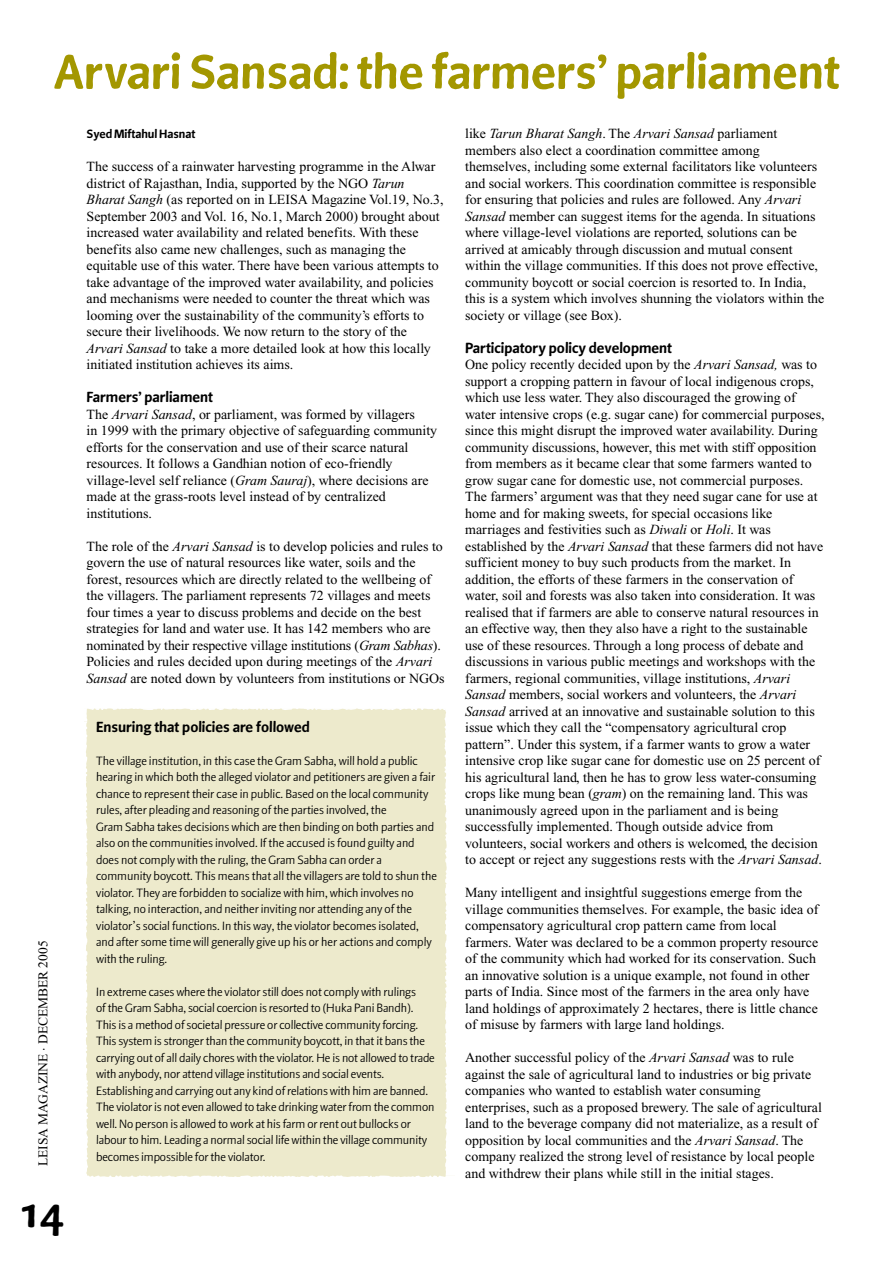
<style>
.page{position:relative;width:893px;height:1263px;background:#fff}
.page>*{position:absolute;margin:0;border:0;box-sizing:border-box;transform-origin:0 0}
.t1{font:54px "Beo Sans Bold R11";color:#a39700}
.t2{font:48px "Beo Sans Bold R11";color:#000}
.t3{font:16.5px "Beo Sans Bold R11";color:#000}
.t4{font:13.95px/16.5px "Times";color:#000}
.t5{font:13.5px/16.5px "Beo Sans R11";color:#000}
.t6{font:13.5px "Times";color:#000}
.t7{font:13.5px "Beo Sans Bold R11";color:#000}
.s1{font-style:italic}
</style>
<div class="page">
<div style="left:84px;top:708px;width:363px;height:468px;background:#edeacc"></div>
<h1 class="t1" style="left:54px;top:52px;width:787px">Arvari Sansad: the farmers’ parliament</h1>
<p class="t6" style="left:38px;top:1166px;width:227px;rotate:-90deg">LEISA MAGAZINE . DECEMBER 2005</p>
<h2 class="t2" style="left:20px;top:1195px;width:47px">14</h2>
<p class="t7" style="left:87px;top:129px;width:110px">Syed Miftahul Hasnat</p>
<p class="t4" style="left:87px;top:159px;width:358px">The success of a rainwater harvesting programme in the Alwar district of Rajasthan, India, supported by the NGO <span class="s1">Tarun Bharat Sangh</span> (as reported on in LEISA Magazine Vol.19, No.3, September 2003 and Vol. 16, No.1, March 2000) brought about increased water availability and related benefits. With these benefits also came new challenges, such as managing the equitable use of this water. There have been various attempts to take advantage of the improved water availability, and policies and mechanisms were needed to counter the threat which was looming over the sustainability of the community’s efforts to secure their livelihoods. We now return to the story of the <span class="s1">Arvari Sansad</span> to take a more detailed look at how this locally initiated institution achieves its aims.</p>
<p class="t3" style="left:87px;top:391px;width:128px">Farmers’ parliament</p>
<p class="t4" style="left:87px;top:407px;width:352px">The <span class="s1">Arvari Sansad</span>, or parliament, was formed by villagers<br>in 1999 with the primary objective of safeguarding community efforts for the conservation and use of their scarce natural resources. It follows a Gandhian notion of eco-friendly village-level self reliance (<span class="s1">Gram Sauraj</span>), where decisions are made at the grass-roots level instead of by centralized institutions.</p>
<p class="t4" style="left:87px;top:539px;width:359px">The role of the <span class="s1">Arvari Sansad</span> is to develop policies and rules to govern the use of natural resources like water, soils and the forest, resources which are directly related to the wellbeing of the villagers. The parliament represents 72 villages and meets four times a year to discuss problems and decide on the best strategies for land and water use. It has 142 members who are nominated by their respective village institutions (<span class="s1">Gram Sabhas</span>).<br>Policies and rules decided upon during meetings of the <span class="s1">Arvari Sansad</span> are noted down by volunteers from institutions or NGOs</p>
<p class="t3" style="left:96px;top:721px;width:215px">Ensuring that policies are followed</p>
<p class="t5" style="left:96px;top:754px;width:342px">The village institution, in this case the Gram Sabha, will hold a public hearing in which both the alleged violator and petitioners are given a fair chance to represent their case in public. Based on the local community rules, after pleading and reasoning of the parties involved, the<br>Gram Sabha takes decisions which are then binding on both parties and also on the communities involved. If the accused is found guilty and does not comply with the ruling, the Gram Sabha can order a community boycott. This means that all the villagers are told to shun the violator. They are forbidden to socialize with him, which involves no talking, no interaction, and neither inviting nor attending any of the violator’s social functions. In this way, the violator becomes isolated, and after some time will generally give up his or her actions and comply with the ruling.</p>
<p class="t5" style="left:96px;top:985px;width:340px">In extreme cases where the violator still does not comply with rulings<br>of the Gram Sabha, social coercion is resorted to (Huka Pani Bandh).<br>This is a method of societal pressure or collective community forcing.<br>This system is stronger than the community boycott, in that it bans the carrying out of all daily chores with the violator. He is not allowed to trade with anybody, nor attend village institutions and social events.<br>Establishing and carrying out any kind of relations with him are banned.<br>The violator is not even allowed to take drinking water from the common well. No person is allowed to work at his farm or rent out bullocks or labour to him. Leading a normal social life within the village community becomes impossible for the violator.</p>
<p class="t4" style="left:465px;top:126px;width:360px">like <span class="s1">Tarun Bharat Sangh</span>. The <span class="s1">Arvari Sansad</span> parliament members also elect a coordination committee among themselves, including some external facilitators like volunteers and social workers. This coordination committee is responsible for ensuring that policies and rules are followed. Any <span class="s1">Arvari Sansad</span> member can suggest items for the agenda. In situations where village-level violations are reported, solutions can be arrived at amicably through discussion and mutual consent within the village communities. If this does not prove effective, community boycott or social coercion is resorted to. In India, this is a system which involves shunning the violators within the society or village (see Box).</p>
<p class="t3" style="left:465px;top:341px;width:208px">Participatory policy development</p>
<p class="t4" style="left:465px;top:357px;width:361px">One policy recently decided upon by the <span class="s1">Arvari Sansad,</span> was to support a cropping pattern in favour of local indigenous crops, which use less water. They also discouraged the growing of water intensive crops (e.g. sugar cane) for commercial purposes, since this might disrupt the improved water availability. During community discussions, however, this met with stiff opposition from members as it became clear that some farmers wanted to grow sugar cane for domestic use, not commercial purposes.<br>The farmers’ argument was that they need sugar cane for use at home and for making sweets, for special occasions like marriages and festivities such as <span class="s1">Diwali</span> or <span class="s1">Holi</span>. It was established by the <span class="s1">Arvari Sansad</span> that these farmers did not have sufficient money to buy such products from the market. In addition, the efforts of these farmers in the conservation of water, soil and forests was also taken into consideration. It was realised that if farmers are able to conserve natural resources in an effective way, then they also have a right to the sustainable use of these resources. Through a long process of debate and discussions in various public meetings and workshops with the farmers, regional communities, village institutions, <span class="s1">Arvari Sansad</span> members, social workers and volunteers, the <span class="s1">Arvari Sansad</span> arrived at an innovative and sustainable solution to this issue which they call the “compensatory agricultural crop pattern”. Under this system, if a farmer wants to grow a water intensive crop like sugar cane for domestic use on 25 percent of his agricultural land, then he has to grow less water-consuming crops like mung bean (<span class="s1">gram</span>) on the remaining land. This was unanimously agreed upon in the parliament and is being successfully implemented. Though outside advice from volunteers, social workers and others is welcomed, the decision to accept or reject any suggestions rests with the <span class="s1">Arvari Sansad</span>.</p>
<p class="t4" style="left:465px;top:885px;width:354px">Many intelligent and insightful suggestions emerge from the village communities themselves. For example, the basic idea of compensatory agricultural crop pattern came from local farmers. Water was declared to be a common property resource of the community which had worked for its conservation. Such an innovative solution is a unique example, not found in other parts of India. Since most of the farmers in the area only have land holdings of approximately 2 hectares, there is little chance of misuse by farmers with large land holdings.</p>
<p class="t4" style="left:465px;top:1050px;width:358px">Another successful policy of the <span class="s1">Arvari Sansad</span> was to rule against the sale of agricultural land to industries or big private companies who wanted to establish water consuming enterprises, such as a proposed brewery. The sale of agricultural land to the beverage company did not materialize, as a result of opposition by local communities and the <span class="s1">Arvari Sansad</span>. The company realized the strong level of resistance by local people and withdrew their plans while still in the initial stages.</p>
</div>
